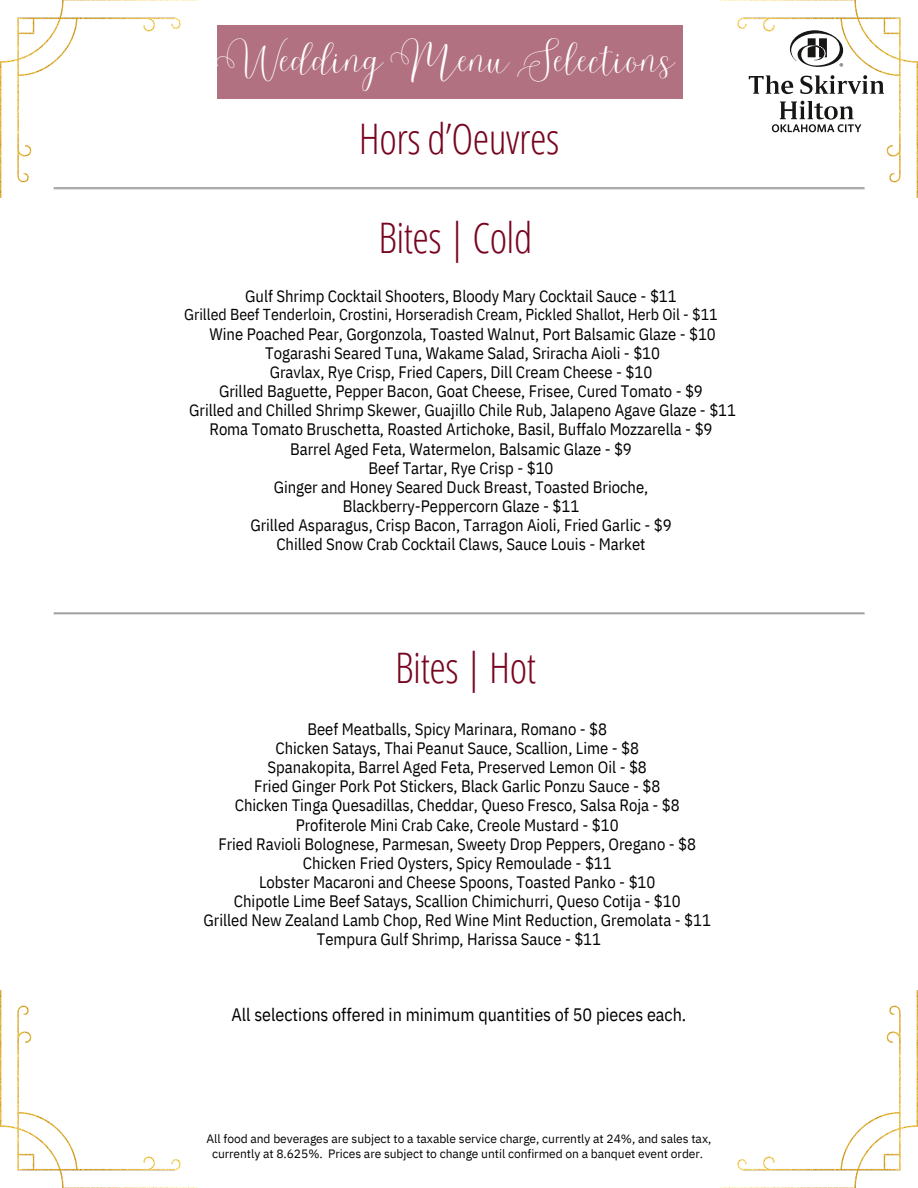
<style>
.page{position:relative;width:918px;height:1188px;background:#fff}
.page>*{position:absolute;margin:0;border:0;box-sizing:border-box;transform-origin:0 0}
.t1{font:300 42.15px "Open Sans Condensed";letter-spacing:-.01em;color:#780520}
.t2{font:33.15px "Malibu";letter-spacing:-.01em;color:#fff}
.t3{font:18px "IBM Plex Sans Cond";color:#000}
.t4{font:16.5px/19.2px "IBM Plex Sans Cond";color:#000;text-align:center}
.t5{font:15.9px "IBM Plex Sans Cond";color:#000}
.t6{font:12px/15.8px "IBM Plex Sans";letter-spacing:-.005em;color:#000;text-align:center}
</style>
<div class="page">
<img style="left:0;top:990px;width:198px;height:198px">
<img style="left:720px;top:990px;width:198px;height:198px">
<img style="left:720px;top:0;width:198px;height:198px">
<img style="left:0;top:0;width:198px;height:198px">
<svg style="left:749px;top:75px;width:135px;height:19px"></svg>
<svg style="left:772px;top:101px;width:90px;height:31px"></svg>
<svg style="left:790px;top:30px;width:53px;height:37px"></svg>
<div style="left:217px;top:25px;width:465px;height:74px;background:#b27181"></div>
<hr style="left:54px;top:187px;width:810px;height:2px;background:#a0a0a0">
<hr style="left:54px;top:189px;width:810px;height:1px;background:#e3e3e3">
<hr style="left:54px;top:612px;width:810px;height:3px;background:#a0a0a0">
<hr style="left:54px;top:614px;width:810px;height:1px;background:#e3e3e3">
<h2 class="t2" style="left:217px;top:40px;width:460px">Wedding Menu Selections</h2>
<h1 class="t1" style="left:359px;top:109px;width:202px">Hors d’Oeuvres</h1>
<h1 class="t1" style="left:378px;top:208px;width:156px">Bites | Cold</h1>
<p class="t4" style="left:245px;top:286px;width:433px">Gulf Shrimp Cocktail Shooters, Bloody Mary Cocktail Sauce - $11</p>
<p class="t5" style="left:184px;top:303px;width:535px">Grilled Beef Tenderloin, Crostini, Horseradish Cream, Pickled Shallot, Herb Oil - $11</p>
<p class="t4" style="left:189px;top:324px;width:548px">Wine Poached Pear, Gorgonzola, Toasted Walnut, Port Balsamic Glaze - $10<br>Togarashi Seared Tuna, Wakame Salad, Sriracha Aioli - $10<br>Gravlax, Rye Crisp, Fried Capers, Dill Cream Cheese - $10<br>Grilled Baguette, Pepper Bacon, Goat Cheese, Frisee, Cured Tomato - $9<br>Grilled and Chilled Shrimp Skewer, Guajillo Chile Rub, Jalapeno Agave Glaze - $11<br>Roma Tomato Bruschetta, Roasted Artichoke, Basil, Buffalo Mozzarella - $9<br>Barrel Aged Feta, Watermelon, Balsamic Glaze - $9<br>Beef Tartar, Rye Crisp - $10<br>Ginger and Honey Seared Duck Breast, Toasted Brioche,<br>Blackberry-Peppercorn Glaze - $11<br>Grilled Asparagus, Crisp Bacon, Tarragon Aioli, Fried Garlic - $9<br>Chilled Snow Crab Cocktail Claws, Sauce Louis - Market</p>
<h1 class="t1" style="left:395px;top:638px;width:142px">Bites | Hot</h1>
<p class="t4" style="left:204px;top:719px;width:509px">Beef Meatballs, Spicy Marinara, Romano - $8<br>Chicken Satays, Thai Peanut Sauce, Scallion, Lime - $8<br>Spanakopita, Barrel Aged Feta, Preserved Lemon Oil - $8<br>Fried Ginger Pork Pot Stickers, Black Garlic Ponzu Sauce - $8<br>Chicken Tinga Quesadillas, Cheddar, Queso Fresco, Salsa Roja - $8<br>Profiterole Mini Crab Cake, Creole Mustard - $10<br>Fried Ravioli Bolognese, Parmesan, Sweety Drop Peppers, Oregano - $8<br>Chicken Fried Oysters, Spicy Remoulade - $11<br>Lobster Macaroni and Cheese Spoons, Toasted Panko - $10<br>Chipotle Lime Beef Satays, Scallion Chimichurri, Queso Cotija - $10<br>Grilled New Zealand Lamb Chop, Red Wine Mint Reduction, Gremolata - $11<br>Tempura Gulf Shrimp, Harissa Sauce - $11</p>
<p class="t3" style="left:231px;top:1003px;width:456px">All selections offered in minimum quantities of 50 pieces each.</p>
<p class="t6" style="left:207px;top:1130px;width:506px">All food and beverages are subject to a taxable service charge, currently at 24%, and sales tax, currently at 8.625%. Prices are subject to change until confirmed on a banquet event order.</p>
</div>
